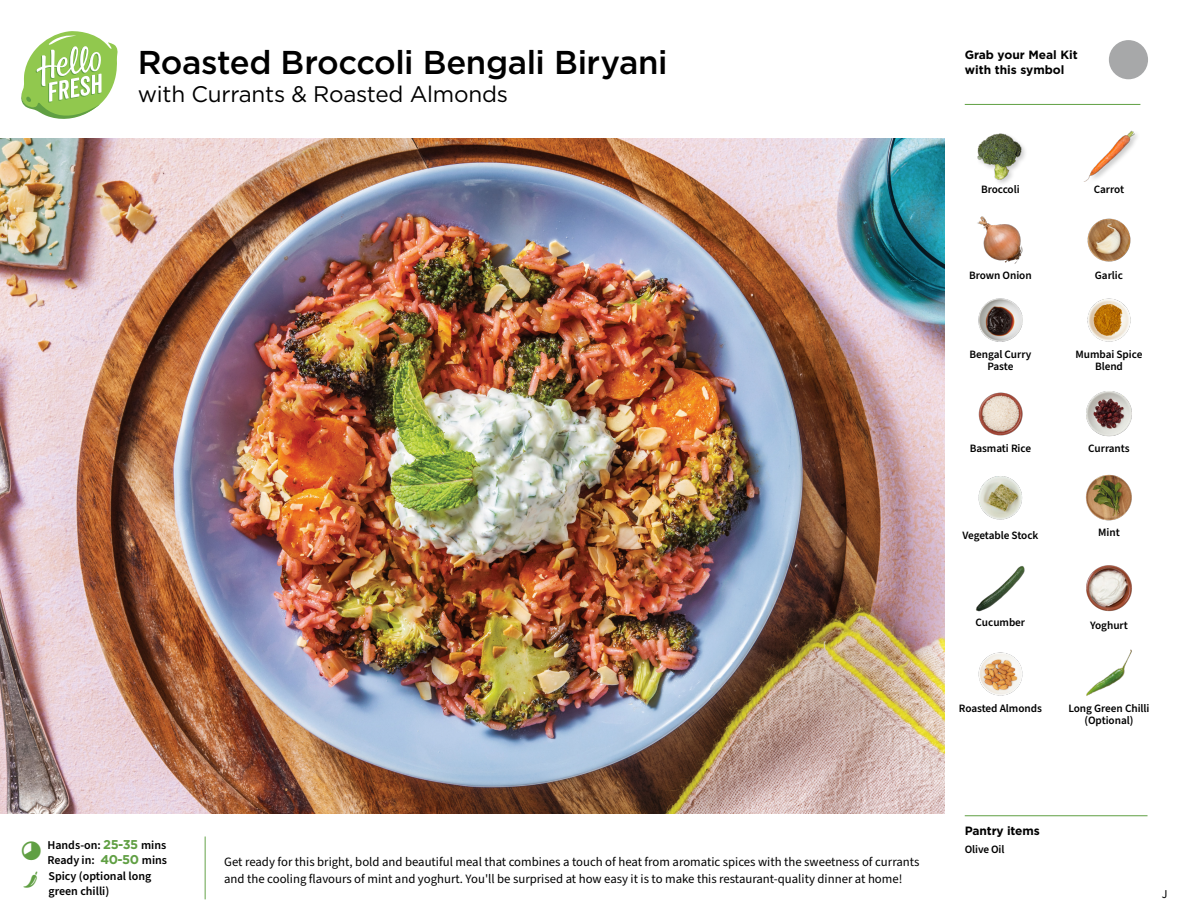
<style>
.page{position:relative;width:1188px;height:918px;background:#fff}
.page>*{position:absolute;margin:0;border:0;box-sizing:border-box;transform-origin:0 0}
.t1{font:500 33px "Gotham";letter-spacing:-.015em;color:#000}
.t2{font:22.5px "Gotham";letter-spacing:-.01em;color:#000}
.t3{font:12.75px/16.5px "Source Sans Pro";color:#000}
.t4{font:600 12px/15px "Source Sans Pro";color:#000}
.t5{font:700 12px/15px "Gotham";color:#000}
.t6{font:12px "Source Sans Pro";color:#000}
.t7{font:600 11.25px/12px "Source Sans Pro";letter-spacing:-.005em;color:#000;text-align:center}
.s1{font-family:"Gotham";font-weight:700;font-size:12.75px;color:#609f43}
</style>
<div class="page">
<svg style="left:21px;top:31px;width:97px;height:88px"></svg>
<img style="left:0;top:139px;width:945px;height:675px">
<img style="left:1087px;top:298px;width:44px;height:44px">
<img style="left:1086px;top:391px;width:46px;height:46px">
<img style="left:1086px;top:565px;width:46px;height:47px">
<img style="left:1085px;top:474px;width:47px;height:47px">
<img style="left:1086px;top:649px;width:46px;height:47px">
<img style="left:978px;top:392px;width:45px;height:44px">
<img style="left:975px;top:566px;width:50px;height:46px">
<img style="left:978px;top:476px;width:45px;height:44px">
<img style="left:978px;top:652px;width:45px;height:44px">
<img style="left:979px;top:298px;width:43px;height:44px">
<img style="left:977px;top:216px;width:46px;height:48px">
<img style="left:1087px;top:218px;width:44px;height:44px">
<img style="left:977px;top:133px;width:48px;height:50px">
<img style="left:1084px;top:130px;width:52px;height:52px">
<hr style="left:965px;top:815px;width:183px;height:1px;background:#609f43">
<hr style="left:965px;top:104px;width:175px;height:1px;background:#609f43">
<svg style="left:1108px;top:40px;width:40px;height:40px"></svg>
<h1 class="t1" style="left:138px;top:41px;width:531px">Roasted Broccoli Bengali Biryani</h1>
<h2 class="t2" style="left:138px;top:80px;width:372px">with Currants &amp; Roasted Almonds</h2>
<p class="t4" style="left:47px;top:838px;width:121px">Hands-on: <span class="s1">25-35</span> mins<br>Ready in: <span class="s1">40-50</span> mins</p>
<p class="t4" style="left:48px;top:869px;width:104px">Spicy (optional long green chilli)</p>
<p class="t3" style="left:224px;top:854px;width:697px">Get ready for this bright, bold and beautiful meal that combines a touch of heat from aromatic spices with the sweetness of currants and the cooling flavours of mint and yoghurt. You'll be surprised at how easy it is to make this restaurant-quality dinner at home!</p>
<p class="t5" style="left:965px;top:47px;width:115px">Grab your Meal Kit with this symbol</p>
<p class="t7" style="left:981px;top:184px;width:40px">Broccoli</p>
<p class="t7" style="left:1094px;top:184px;width:32px">Carrot</p>
<p class="t7" style="left:969px;top:269px;width:64px">Brown Onion</p>
<p class="t7" style="left:1095px;top:269px;width:30px">Garlic</p>
<p class="t7" style="left:970px;top:349px;width:63px">Bengal Curry<br>Paste</p>
<p class="t7" style="left:1076px;top:349px;width:68px">Mumbai Spice<br>Blend</p>
<p class="t7" style="left:970px;top:443px;width:63px">Basmati Rice</p>
<p class="t7" style="left:1088px;top:443px;width:43px">Currants</p>
<p class="t7" style="left:962px;top:529px;width:77px">Vegetable Stock</p>
<p class="t7" style="left:1098px;top:526px;width:23px">Mint</p>
<p class="t7" style="left:976px;top:617px;width:51px">Cucumber</p>
<p class="t7" style="left:1090px;top:620px;width:39px">Yoghurt</p>
<p class="t7" style="left:959px;top:703px;width:85px">Roasted Almonds</p>
<p class="t7" style="left:1068px;top:703px;width:83px">Long Green Chilli (Optional)</p>
<p class="t5" style="left:965px;top:823px;width:77px">Pantry items</p>
<p class="t7" style="left:965px;top:844px;width:41px">Olive Oil</p>
<p class="t6" style="left:1162px;top:886px;width:7px">J</p>
</div>
